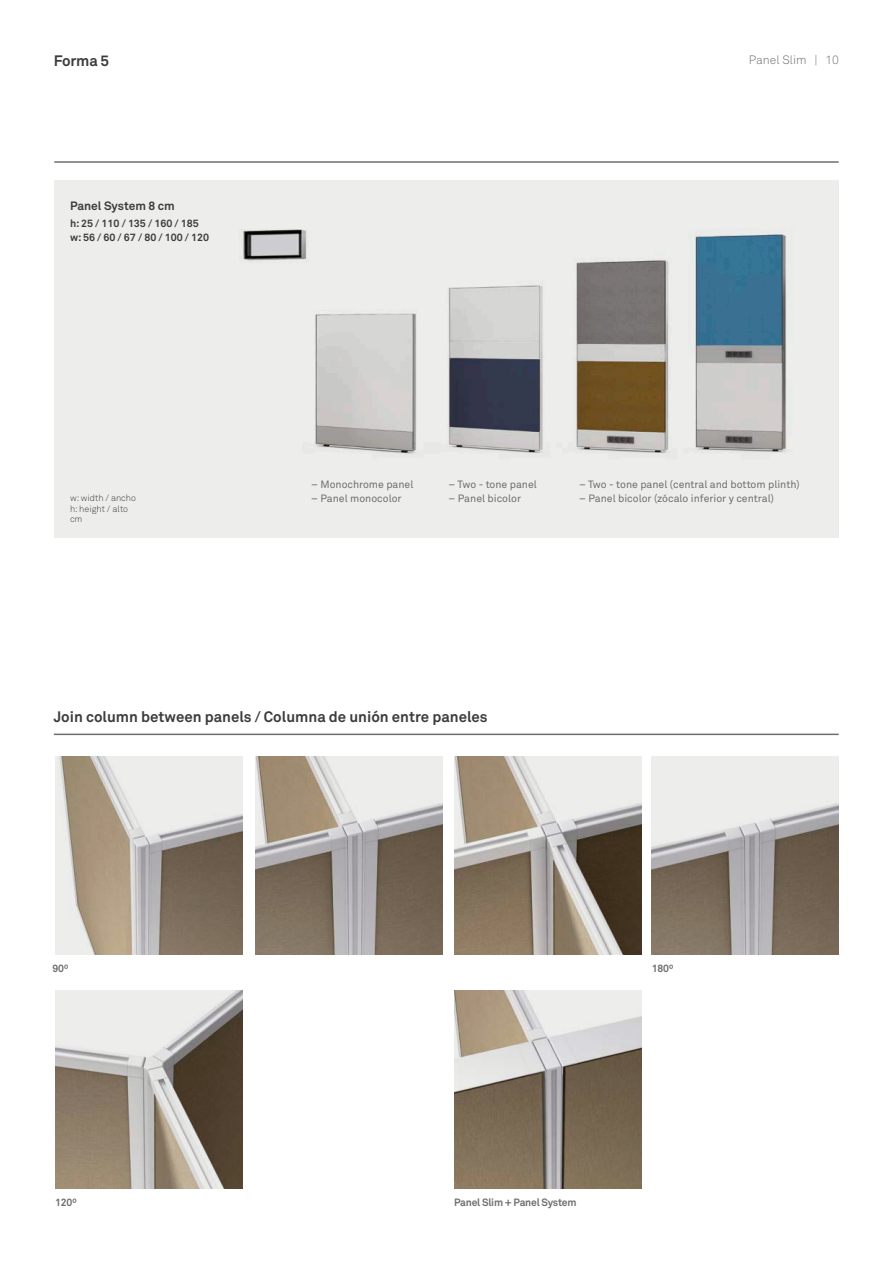
<style>
.page{position:relative;width:893px;height:1263px;background:#fff}
.page>*{position:absolute;margin:0;border:0;box-sizing:border-box;transform-origin:0 0}
.t1{font:700 15px "Akkurat";color:#3c3c3a}
.t2{font:700 12px "Akkurat";color:#3c3c3a}
.t3{font:300 12px "Akkurat";color:#6e6e6e}
.t4{font:10.5px "Akkurat";color:#6e6e6e}
.t5{font:700 10.5px/13.5px "Akkurat";color:#3c3c3a}
.t6{font:700 10.5px "Akkurat";letter-spacing:-.02em;color:#6e6e6e}
.t7{font:300 9px/10.5px "Akkurat";color:#3c3c3a}
</style>
<div class="page">
<div style="left:54px;top:180px;width:785px;height:357px;background:#ededec"></div>
<img style="left:239px;top:229px;width:548px;height:225px">
<hr style="left:54px;top:734px;width:785px;height:1px;background:#6e6e6e">
<hr style="left:54px;top:161px;width:785px;height:2px;background:#6e6e6e">
<img style="left:55px;top:756px;width:187px;height:198px">
<img style="left:255px;top:756px;width:187px;height:198px">
<img style="left:454px;top:756px;width:187px;height:198px">
<img style="left:652px;top:756px;width:187px;height:198px">
<img style="left:55px;top:990px;width:187px;height:198px">
<img style="left:454px;top:990px;width:187px;height:198px">
<h1 class="t1" style="left:54px;top:51px;width:57px">Forma 5</h1>
<p class="t3" style="left:749px;top:52px;width:92px">Panel Slim | 10</p>
<p class="t2" style="left:70px;top:199px;width:106px">Panel System 8 cm</p>
<p class="t5" style="left:70px;top:217px;width:141px">h: 25 / 110 / 135 / 160 / 185 w: 56 / 60 / 67 / 80 / 100 / 120</p>
<p class="t4" style="left:311px;top:478px;width:104px">– Monochrome panel</p>
<p class="t7" style="left:70px;top:492px;width:67px">w: width / ancho</p>
<p class="t4" style="left:311px;top:491px;width:92px">– Panel monocolor</p>
<p class="t7" style="left:70px;top:503px;width:60px">h: height / alto cm</p>
<p class="t4" style="left:449px;top:478px;width:90px">– Two - tone panel</p>
<p class="t4" style="left:449px;top:491px;width:74px">– Panel bicolor</p>
<p class="t4" style="left:579px;top:478px;width:222px">– Two - tone panel (central and bottom plinth)</p>
<p class="t4" style="left:579px;top:491px;width:196px">– Panel bicolor (zócalo inferior y central)</p>
<h1 class="t1" style="left:54px;top:707px;width:435px">Join column between panels / Columna de unión entre paneles</h1>
<p class="t6" style="left:52px;top:962px;width:18px">90º</p>
<p class="t6" style="left:652px;top:962px;width:23px">180º</p>
<p class="t6" style="left:55px;top:1196px;width:23px">120º</p>
<p class="t6" style="left:454px;top:1196px;width:124px">Panel Slim + Panel System</p>
</div>
